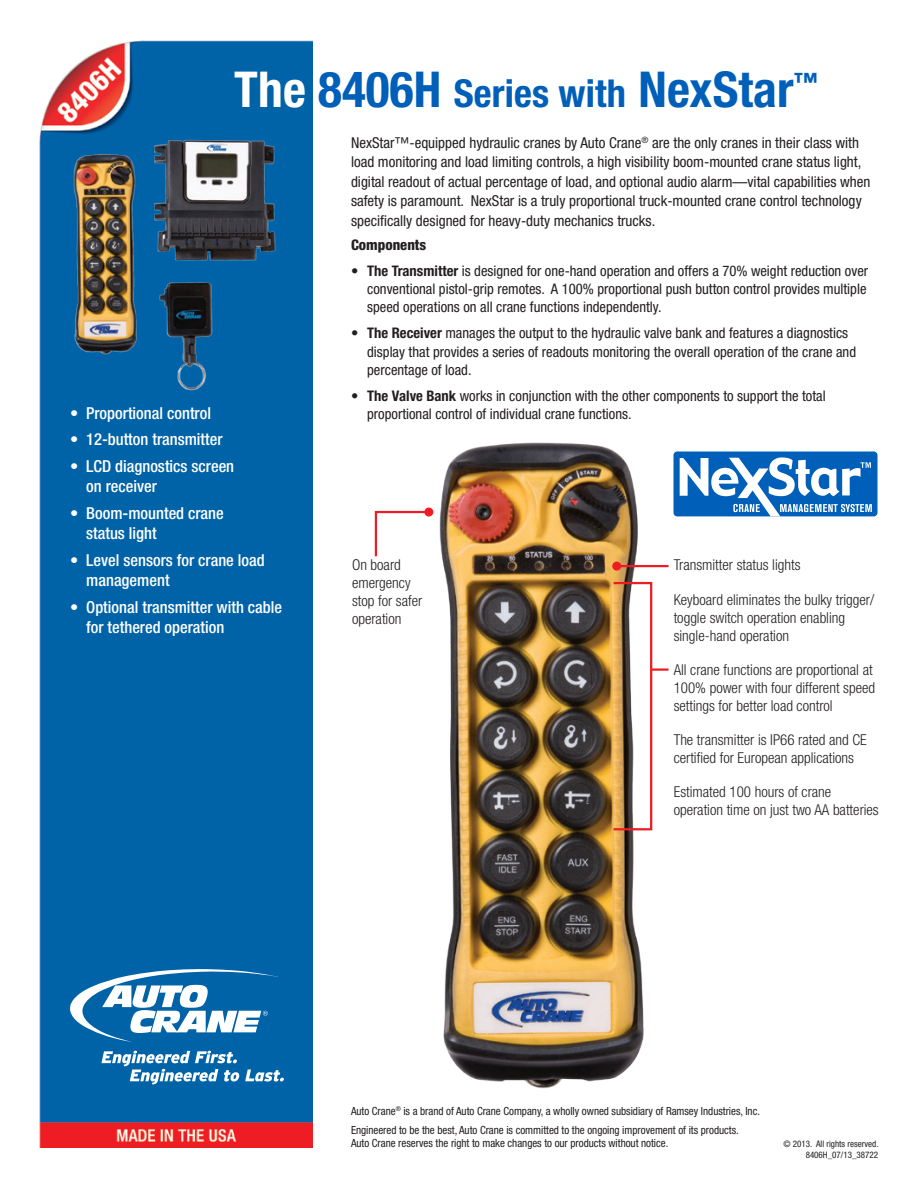
<style>
.page{position:relative;width:918px;height:1188px;background:#fff}
.page>*{position:absolute;margin:0;border:0;box-sizing:border-box;transform-origin:0 0}
.t1{font:700 condensed 49.5px "Helvetica Neue LT Std";letter-spacing:.005em;color:#005fb9}
.Sidebar_bullets_whit{font:500 condensed 16.5px/20.2px "Helvetica Neue LT Std";color:#fff}
.Body{font:condensed 15px/19.5px "Helvetica Neue LT Std";color:#231f20}
.callouts{font:300 condensed 15px/18px "Helvetica Neue LT Std";color:#231f20}
.Side_bar_bullets{font:condensed 14.7px/18.3px "Helvetica Neue LT Std";color:#231f20}
.Side_bar_side_title{font:800 condensed 14.7px "Helvetica Neue LT Std";color:#231f20}
.Body-2{font:condensed 11.25px/13.5px "Helvetica Neue LT Std";color:#231f20}
.Body-3{font:condensed 9px/10.5px "Helvetica Neue LT Std";color:#231f20;text-align:right}
.s1{color:#fff}
.s2{font-size:38.4px}
.s3{font-weight:700}
</style>
<div class="page">
<img style="left:431px;top:442px;width:219px;height:647px">
<img style="left:39px;top:40px;width:273px;height:1108px">
<svg style="left:101px;top:1051px;width:138px;height:34px"></svg>
<svg style="left:245px;top:1070px;width:39px;height:11px"></svg>
<svg style="left:69px;top:969px;width:210px;height:74px"></svg>
<img style="left:60px;top:129px;width:224px;height:270px">
<svg style="left:374px;top:510px;width:50px;height:47px"></svg>
<div style="left:424px;top:508px;width:9px;height:9px;background:#ee1d23;border-radius:50%"></div>
<div style="left:612px;top:582px;width:40px;height:248px;border:2px solid #ee1d23"></div>
<hr style="left:651px;top:668px;width:18px;height:3px;background:#ee1d23">
<hr style="left:617px;top:565px;width:52px;height:2px;background:#ee1d23">
<div style="left:612px;top:562px;width:9px;height:9px;background:#ee1d23;border-radius:50%"></div>
<div style="left:674px;top:452px;width:204px;height:64px;background:#005fb9;border-radius:4px"></div>
<svg style="left:680px;top:457px;width:192px;height:59px"></svg>
<p class="t1" style="left:234px;top:59px;width:585px"><span class="s1">The</span> 8406H <span class="s2">Series with</span> NexStar<sup>™</sup></p>
<p class="Sidebar_bullets_whit" style="left:70px;top:403px;width:143px">• Proportional control</p>
<p class="Sidebar_bullets_whit" style="left:70px;top:429px;width:154px">• 12-button transmitter</p>
<p class="Sidebar_bullets_whit" style="left:86px;top:456px;width:150px;text-indent:-16px">• LCD diagnostics screen on receiver</p>
<p class="Sidebar_bullets_whit" style="left:86px;top:503px;width:139px;text-indent:-16px">• Boom-mounted crane status light</p>
<p class="Sidebar_bullets_whit" style="left:86px;top:550px;width:180px;text-indent:-16px">• Level sensors for crane load management</p>
<p class="Sidebar_bullets_whit" style="left:86px;top:597px;width:197px;text-indent:-16px">• Optional transmitter with cable for tethered operation</p>
<p class="Body" style="left:351px;top:133px;width:521px">NexStar™-equipped hydraulic cranes by Auto Crane<sup>®</sup> are the only cranes in their class with load monitoring and load limiting controls, a high visibility boom-mounted crane status light, digital readout of actual percentage of load, and optional audio alarm—vital capabilities when safety is paramount. NexStar is a truly proportional truck-mounted crane control technology specifically designed for heavy-duty mechanics trucks.</p>
<p class="Side_bar_side_title" style="left:351px;top:235px;width:77px">Components</p>
<p class="Side_bar_bullets" style="left:367px;top:261px;width:502px;text-align:justify;text-indent:-16px">• <span class="s3">The Transmitter</span> is designed for one-hand operation and offers a 70% weight reduction over conventional pistol-grip remotes. A 100% proportional push button control provides multiple speed operations on all crane functions independently.</p>
<p class="Side_bar_bullets" style="left:367px;top:324px;width:490px;text-indent:-16px">• <span class="s3">The Receiver</span> manages the output to the hydraulic valve bank and features a diagnostics display that provides a series of readouts monitoring the overall operation of the crane and percentage of load.</p>
<p class="Side_bar_bullets" style="left:367px;top:387px;width:460px;text-indent:-16px">• <span class="s3">The Valve Bank</span> works in conjunction with the other components to support the total proportional control of individual crane functions.</p>
<p class="callouts" style="left:352px;top:556px;width:72px">On board emergency stop for safer operation</p>
<p class="callouts" style="left:674px;top:556px;width:128px">Transmitter status lights</p>
<p class="callouts" style="left:674px;top:590px;width:202px">Keyboard eliminates the bulky trigger/ toggle switch operation enabling single-hand operation</p>
<p class="callouts" style="left:674px;top:660px;width:203px">All crane functions are proportional at<br>100% power with four different speed settings for better load control</p>
<p class="callouts" style="left:674px;top:731px;width:195px">The transmitter is IP66 rated and CE certified for European applications</p>
<p class="callouts" style="left:674px;top:783px;width:207px">Estimated 100 hours of crane operation time on just two AA batteries</p>
<p class="Body-2" style="left:351px;top:1104px;width:410px">Auto Crane<sup>®</sup> is a brand of Auto Crane Company, a wholly owned subsidiary of Ramsey Industries, Inc.</p>
<p class="Body-2" style="left:351px;top:1123px;width:389px">Engineered to be the best, Auto Crane is committed to the ongoing improvement of its products.<br>Auto Crane reserves the right to make changes to our products without notice.</p>
<p class="Body-3" style="left:784px;top:1139px;width:96px">© 2013. All rights reserved.<br>8406H_07/13_38722</p>
</div>
